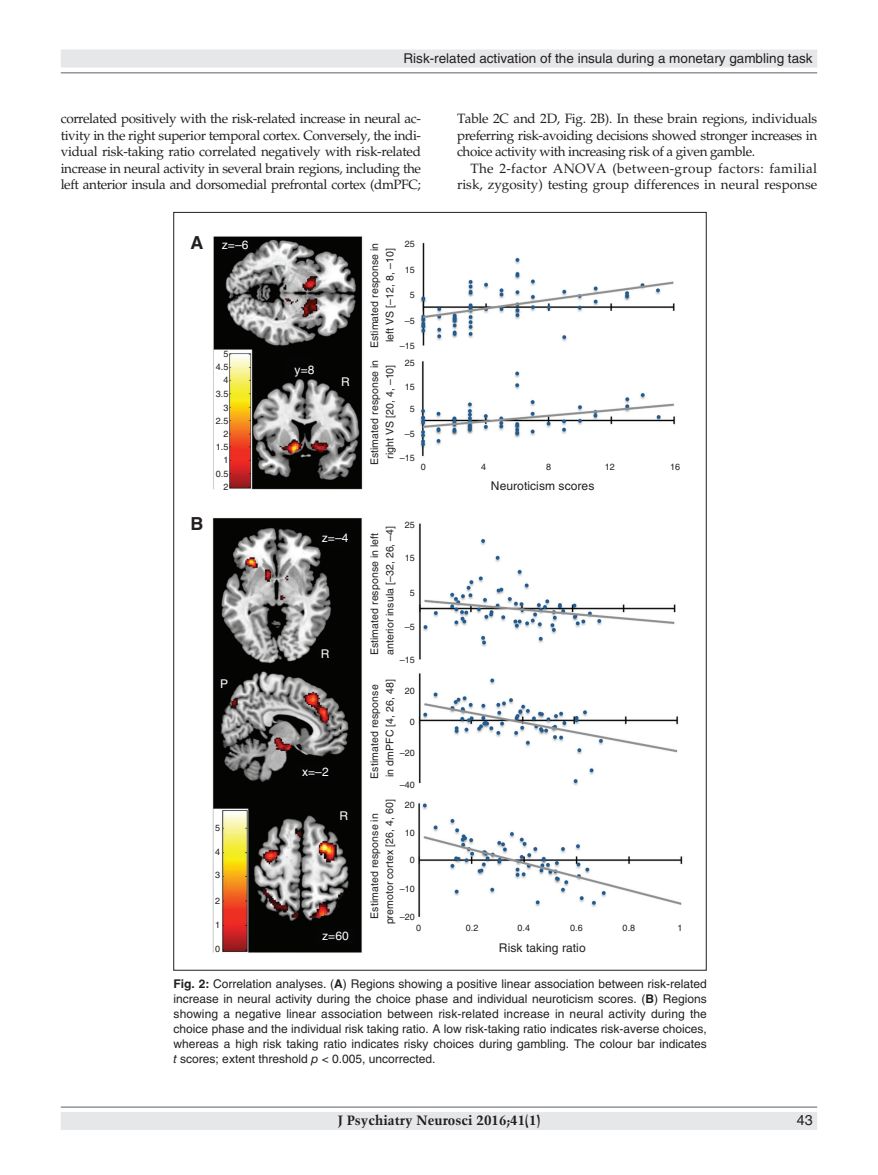
<style>
.page{position:relative;width:878px;height:1175px;background:#fff}
.page>*{position:absolute;margin:0;border:0;box-sizing:border-box;transform-origin:0 0}
.t1{font:700 18px "Helvetica LT Std";color:#231f20}
.t2{font:14.25px "Helvetica LT Std";color:#231f20}
.PJ{font:13.5px/16.5px "Palatino LT Std";letter-spacing:-.03em;color:#231f20;text-align:justify}
.PJ-2{font:13.5px/16.5px "Palatino LT Std";color:#231f20;text-align:right}
.t3{font:13.5px "Helvetica LT Std";color:#231f20}
.t4{font:700 13.5px "Trump Mediaeval LT Std";color:#231f20}
.Fig_caption{font:12px/15px "Helvetica LT Std";color:#231f20;text-align:justify}
.t5{font:12px "Helvetica LT Std";color:#fff}
.t6{font:10.5px/15.3px "Helvetica LT Std";letter-spacing:.005em;color:#231f20}
.t7{font:9px/13.2px "Helvetica LT Std";letter-spacing:.005em;color:#231f20;text-align:right}
.s1{font-weight:700}
.s2{font-style:italic}
</style>
<div class="page">
<div style="left:61px;top:50px;width:756px;height:18px;background:#e6e7e9"></div>
<hr style="left:61px;top:72px;width:756px;height:2px;background:#939598">
<div style="left:61px;top:1112px;width:756px;height:18px;background:#e6e7e9"></div>
<hr style="left:61px;top:1106px;width:756px;height:1px;background:#939598">
<img style="left:212px;top:236px;width:471px;height:717px">
<p class="t3" style="left:403px;top:50px;width:410px">Risk-related activation of the insula during a monetary gambling task</p>
<p class="PJ" style="left:61px;top:110px;width:362px">correlated positively with the risk-related increase in neural ac&shy;tivity in the right superior temporal cortex. Conversely, the indi&shy;vidual risk-taking ratio correlated negatively with risk-related increase in neural activity in several brain regions, including the left anterior insula and dorsomedial prefrontal cortex (dmPFC;</p>
<p class="PJ" style="left:457px;top:110px;width:362px">Table 2C and 2D, Fig. 2B). In these brain regions, individuals preferring risk-avoiding decisions showed stronger increases in choice activity with increasing risk of a given gamble.</p>
<p class="PJ-2" style="left:457px;top:160px;width:362px">The 2-factor ANOVA (between-group factors: familial risk, zygosity) testing group differences in neural response</p>
<p class="t1" style="left:190px;top:232px;width:14px">A</p>
<p class="t5" style="left:222px;top:238px;width:28px">z=–6</p>
<p class="t1" style="left:190px;top:513px;width:14px">B</p>
<p class="t7" style="left:223px;top:347px;width:7px">5</p>
<p class="t7" style="left:223px;top:373px;width:7px">4</p>
<p class="t7" style="left:216px;top:401px;width:14px">3<br>2.5<br>2<br>1.5<br>1<br>0.5<br>2</p>
<p class="t7" style="left:216px;top:360px;width:14px">4.5</p>
<p class="t7" style="left:216px;top:387px;width:14px">3.5</p>
<p class="t5" style="left:220px;top:677px;width:10px">P</p>
<p class="t7" style="left:215px;top:821px;width:7px">5</p>
<p class="t7" style="left:215px;top:845px;width:7px">4</p>
<p class="t7" style="left:215px;top:868px;width:7px">3</p>
<p class="t7" style="left:215px;top:894px;width:7px">2</p>
<p class="t7" style="left:215px;top:918px;width:7px">1</p>
<p class="t7" style="left:215px;top:942px;width:7px">0</p>
<p class="t5" style="left:294px;top:363px;width:21px">y=8</p>
<p class="t5" style="left:341px;top:374px;width:10px">R</p>
<p class="t5" style="left:322px;top:531px;width:28px">z=–4</p>
<p class="t5" style="left:321px;top:647px;width:10px">R</p>
<p class="t5" style="left:302px;top:765px;width:28px">x=–2</p>
<p class="t5" style="left:339px;top:808px;width:10px">R</p>
<p class="t5" style="left:322px;top:929px;width:28px">z=60</p>
<p class="t7" style="left:405px;top:238px;width:12px">25</p>
<p class="t7" style="left:405px;top:263px;width:12px">15</p>
<p class="t7" style="left:410px;top:288px;width:7px">5</p>
<p class="t7" style="left:405px;top:315px;width:12px">–5</p>
<p class="t7" style="left:399px;top:339px;width:17px">–15</p>
<p class="t6" style="left:367px;top:348px;width:107px;text-align:center;rotate:-90deg">Estimated response in left VS [–12, 8, –10]</p>
<p class="t7" style="left:405px;top:356px;width:12px">25</p>
<p class="t7" style="left:405px;top:380px;width:12px">15</p>
<p class="t7" style="left:410px;top:402px;width:7px">5</p>
<p class="t7" style="left:405px;top:427px;width:12px">–5</p>
<p class="t7" style="left:399px;top:451px;width:17px">–15</p>
<p class="t6" style="left:367px;top:465px;width:107px;text-align:center;rotate:-90deg">Estimated response in right VS [20, 4, –10]</p>
<p class="t7" style="left:420px;top:460px;width:7px">0</p>
<p class="t7" style="left:481px;top:460px;width:7px">4</p>
<p class="t7" style="left:546px;top:460px;width:7px">8</p>
<p class="t7" style="left:605px;top:460px;width:12px">12</p>
<p class="Fig_caption" style="left:491px;top:478px;width:105px">Neuroticism scores</p>
<p class="t7" style="left:670px;top:460px;width:12px">16</p>
<p class="t7" style="left:405px;top:518px;width:12px">25</p>
<p class="t7" style="left:405px;top:551px;width:12px">15</p>
<p class="t7" style="left:410px;top:586px;width:7px">5</p>
<p class="t7" style="left:405px;top:619px;width:12px">–5</p>
<p class="t7" style="left:399px;top:653px;width:17px">–15</p>
<p class="t7" style="left:405px;top:684px;width:12px">20</p>
<p class="t7" style="left:410px;top:715px;width:7px">0</p>
<p class="t7" style="left:399px;top:746px;width:17px">–20</p>
<p class="t7" style="left:399px;top:777px;width:17px">–40</p>
<p class="t7" style="left:405px;top:797px;width:12px">20</p>
<p class="t7" style="left:405px;top:826px;width:12px">10</p>
<p class="t7" style="left:410px;top:853px;width:7px">0</p>
<p class="t6" style="left:367px;top:655px;width:131px;rotate:-90deg">Estimated response in left anterior insula [–32, 26, –4]</p>
<p class="t6" style="left:367px;top:778px;width:101px;rotate:-90deg">Estimated response in dmPFC [4, 26, 48]</p>
<p class="t6" style="left:367px;top:924px;width:127px;text-indent:6px;rotate:-90deg">Estimated response in premotor cortex [26, 4, 60]</p>
<p class="t7" style="left:399px;top:881px;width:17px">–10</p>
<p class="t7" style="left:399px;top:910px;width:17px">–20</p>
<p class="t7" style="left:416px;top:920px;width:7px">0</p>
<p class="t7" style="left:466px;top:920px;width:14px">0.2</p>
<p class="t7" style="left:517px;top:920px;width:14px">0.4</p>
<p class="t7" style="left:570px;top:920px;width:14px">0.6</p>
<p class="t7" style="left:622px;top:920px;width:14px">0.8</p>
<p class="t7" style="left:677px;top:920px;width:7px">1</p>
<p class="Fig_caption" style="left:499px;top:940px;width:88px">Risk taking ratio</p>
<p class="Fig_caption" style="left:174px;top:976px;width:535px"><span class="s1">Fig. 2:</span> Correlation analyses. (<span class="s1">A</span>) Regions showing a positive linear association between risk-related increase in neural activity during the choice phase and individual neuroticism scores. (<span class="s1">B</span>) Regions showing a negative linear association between risk-related increase in neural activity during the choice phase and the individual risk taking ratio. A low risk-taking ratio indicates risk-averse choices, whereas a high risk taking ratio indicates risky choices during gambling. The colour bar indicates <span class="s2">t</span> scores; extent threshold <span class="s2">p</span> &lt; 0.005, uncorrected.</p>
<p class="t4" style="left:337px;top:1112px;width:204px">J Psychiatry Neurosci 2016;41(1)</p>
<p class="t2" style="left:796px;top:1112px;width:17px">43</p>
</div>
